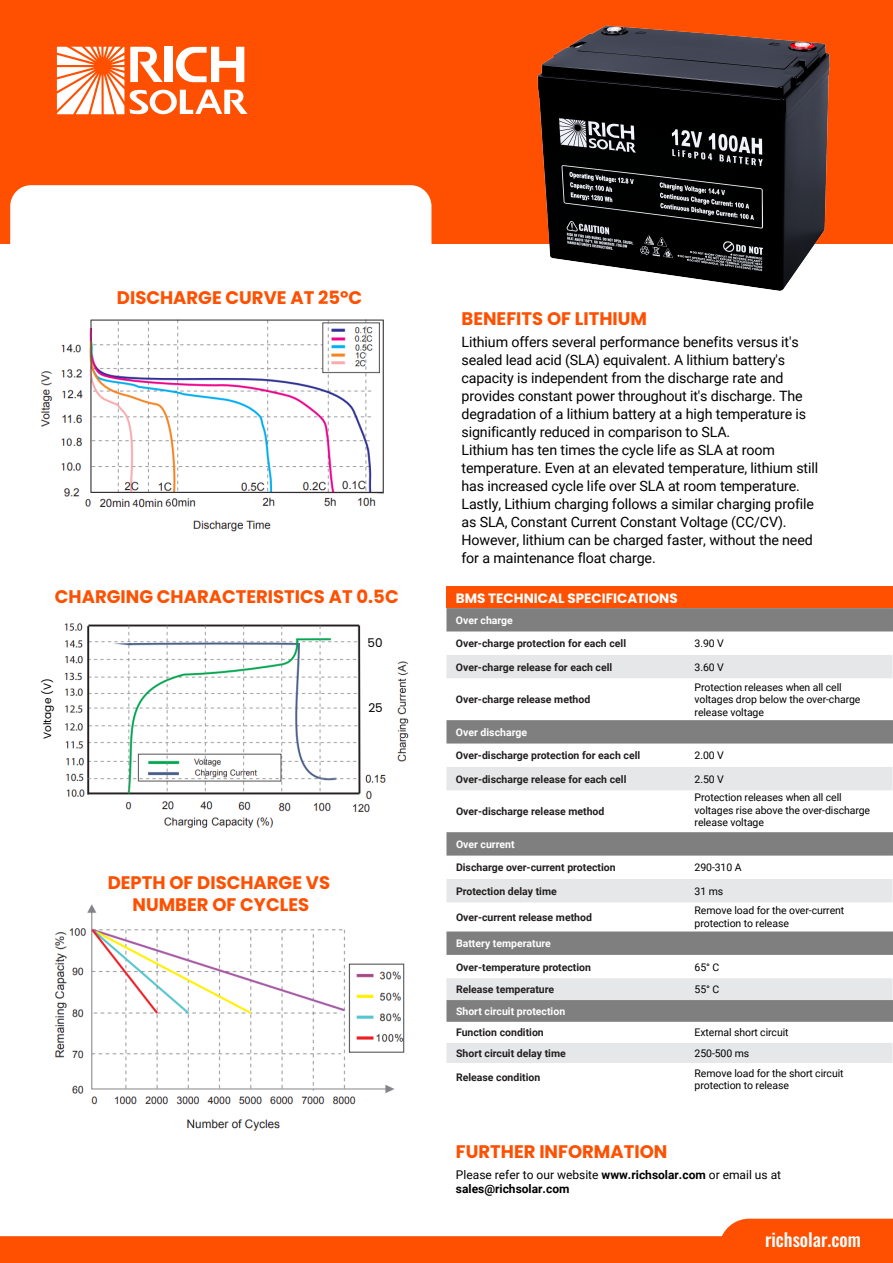
<style>
.page{position:relative;width:893px;height:1263px;background:#fff}
.page>*{position:absolute;margin:0;border:0;box-sizing:border-box;transform-origin:0 0}
.t1{font:700 18.15px/21.6px "Poppins";color:#fe5000;text-align:center}
.t2{font:500 18.15px "Oswald";color:#fff}
.t3{font:14.25px/18px "Roboto";letter-spacing:-.01em;color:#000}
.t4{font:700 13.5px "Poppins";color:#fff}
.t5{font:700 12px/14.4px "Roboto";color:#000}
.t6{font:12px "Poppins";color:#000}
.t7{font:700 10.5px/22.6px "Roboto";color:#231f20}
.t8{font:10.5px/12.6px "Roboto";letter-spacing:-.01em;color:#000}
.t9{font:700 10.5px "Roboto";color:#fff}
.t10{font:10.5px "Poppins";color:#000}
.s1{font-weight:400}
</style>
<div class="page">
<div style="left:0;top:0;width:893px;height:243px;background:#fe5000"></div>
<div style="left:10px;top:185px;width:421px;height:59px;background:#fff"></div>
<div style="left:446px;top:587px;width:447px;height:21px;background:#fe5000"></div>
<svg style="left:446px;top:931px;width:447px;height:24px;background:#828282"></svg>
<div style="left:446px;top:832px;width:447px;height:23px;background:#7f7f7f"></div>
<div style="left:446px;top:720px;width:447px;height:23px;background:#7f7f7f"></div>
<div style="left:446px;top:608px;width:447px;height:23px;background:#7f7f7f"></div>
<div style="left:446px;top:1043px;width:446px;height:20px;background:#e6e7e8"></div>
<svg style="left:446px;top:978px;width:447px;height:44px;background:#b3b3b4"></svg>
<div style="left:446px;top:879px;width:446px;height:23px;background:#e6e7e8"></div>
<div style="left:446px;top:767px;width:446px;height:23px;background:#e6e7e8"></div>
<div style="left:446px;top:655px;width:446px;height:23px;background:#e6e7e8"></div>
<svg style="left:57px;top:47px;width:191px;height:67px"></svg>
<svg style="left:0;top:1219px;width:893px;height:44px"></svg>
<img style="left:524px;top:25px;width:324px;height:266px">
<img style="left:64px;top:623px;width:345px;height:206px">
<div style="left:366px;top:634px;width:29px;height:18px;background:#fff"></div>
<div style="left:362px;top:701px;width:35px;height:16px;background:#fff"></div>
<img style="left:54px;top:904px;width:351px;height:227px">
<img style="left:41px;top:319px;width:343px;height:213px">
<p class="t1" style="left:117px;top:287px;width:247px">DISCHARGE CURVE AT 25°C</p>
<p class="t1" style="left:55px;top:586px;width:345px">CHARGING CHARACTERISTICS AT 0.5C</p>
<p class="t6" style="left:367px;top:636px;width:17px">50</p>
<p class="t10" style="left:41px;top:739px;width:62px;rotate:-90deg">Voltage (V)</p>
<p class="t6" style="left:368px;top:701px;width:16px">25</p>
<p class="t1" style="left:108px;top:872px;width:224px">DEPTH OF DISCHARGE VS<br>NUMBER OF CYCLES</p>
<p class="t1" style="left:461px;top:308px;width:187px">BENEFITS OF LITHIUM</p>
<p class="t3" style="left:461px;top:333px;width:358px">Lithium offers several performance benefits versus it's sealed lead acid (SLA) equivalent. A lithium battery's capacity is independent from the discharge rate and provides constant power throughout it's discharge. The degradation of a lithium battery at a high temperature is significantly reduced in comparison to SLA.<br>Lithium has ten times the cycle life as SLA at room temperature. Even at an elevated temperature, lithium still has increased cycle life over SLA at room temperature.<br>Lastly, Lithium charging follows a similar charging profile as SLA, Constant Current Constant Voltage (CC/CV).<br>However, lithium can be charged faster, without the need for a maintenance float charge.</p>
<p class="t4" style="left:456px;top:591px;width:223px">BMS TECHNICAL SPECIFICATIONS</p>
<p class="t9" style="left:456px;top:613px;width:59px">Over charge</p>
<p class="t7" style="left:456px;top:632px;width:172px">Over-charge protection for each cell</p>
<p class="t7" style="left:456px;top:655px;width:158px">Over-charge release for each cell</p>
<p class="t7" style="left:456px;top:688px;width:136px">Over-charge release method</p>
<p class="t9" style="left:456px;top:725px;width:73px">Over discharge</p>
<p class="t7" style="left:456px;top:744px;width:186px">Over-discharge protection for each cell</p>
<p class="t7" style="left:456px;top:767px;width:172px">Over-discharge release for each cell</p>
<p class="t7" style="left:456px;top:800px;width:150px">Over-discharge release method</p>
<p class="t9" style="left:456px;top:837px;width:60px">Over current</p>
<p class="t7" style="left:456px;top:856px;width:161px">Discharge over-current protection</p>
<p class="t7" style="left:456px;top:879px;width:102px">Protection delay time</p>
<p class="t7" style="left:456px;top:905px;width:137px">Over-current release method</p>
<p class="t9" style="left:456px;top:936px;width:96px">Battery temperature</p>
<p class="t7" style="left:456px;top:955px;width:137px">Over-temperature protection<br>Release temperature</p>
<p class="t9" style="left:456px;top:1004px;width:111px">Short circuit protection</p>
<p class="t7" style="left:456px;top:1022px;width:111px;line-height:20.5px">Function condition<br>Short circuit delay time</p>
<p class="t7" style="left:456px;top:1066px;width:86px">Release condition</p>
<p class="t8" style="left:695px;top:637px;width:31px">3.90 V</p>
<p class="t8" style="left:695px;top:656px;width:149px;line-height:20px">3.60 V<br>Protection releases when all cell</p>
<p class="t8" style="left:695px;top:693px;width:167px">voltages drop below the over-charge release voltage</p>
<p class="t8" style="left:695px;top:749px;width:31px">2.00 V</p>
<p class="t8" style="left:695px;top:772px;width:31px">2.50 V</p>
<p class="t8" style="left:695px;top:791px;width:177px">Protection releases when all cell voltages rise above the over-discharge release voltage</p>
<p class="t8" style="left:695px;top:861px;width:48px">290-310 A</p>
<p class="t8" style="left:695px;top:884px;width:30px">31 ms</p>
<p class="t8" style="left:695px;top:903px;width:151px">Remove load for the over-current protection to release</p>
<p class="t8" style="left:695px;top:955px;width:26px;line-height:22.6px">65° C<br>55° C</p>
<p class="t8" style="left:695px;top:1022px;width:96px;line-height:20.5px">External short circuit<br>250-500 ms</p>
<p class="t8" style="left:695px;top:1066px;width:151px">Remove load for the short circuit protection to release</p>
<p class="t1" style="left:456px;top:1141px;width:213px">FURTHER INFORMATION</p>
<p class="t5" style="left:456px;top:1167px;width:327px"><span class="s1">Please refer to our website</span> www.richsolar.com <span class="s1">or email us at </span>sales@richsolar.com</p>
<p class="t2" style="left:765px;top:1223px;width:97px">richsolar.com</p>
</div>
